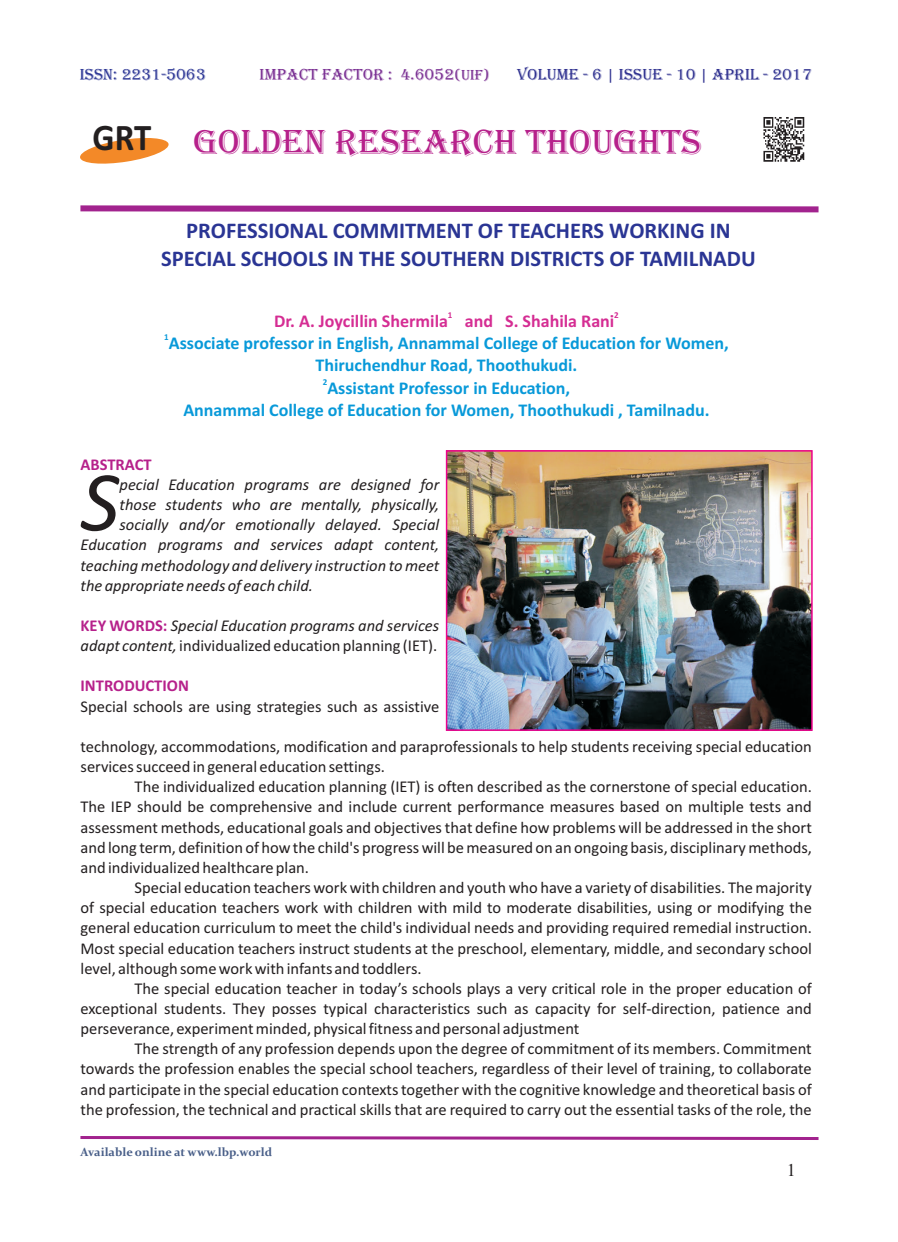
<style>
.page{position:relative;width:898px;height:1242px;background:#fff}
.page>*{position:absolute;margin:0;border:0;box-sizing:border-box;transform-origin:0 0}
.t1{font:italic 86.1px "Calibri";color:#231f20}
.t2{font:700 37.65px "Calibri";color:#231f20;scale:.92 1}
.t3{font:36px "Algerian";color:#b6218b}
.t4{font:700 22.5px/27.5px "Calibri";color:#2a3594;text-align:center}
.t5{font:700 18px/21.9px "Calibri";color:#0899d9;text-align:center}
.t6{font:700 18px "Calibri";color:#d52d93}
.t7{font:18px "Times New Roman";color:#231f20}
.t8{font:16.5px/20.1px "Calibri";color:#231f20;text-align:justify}
.t9{font:italic 16.5px/20.1px "Calibri";color:#231f20}
.t10{font:16.5px "Algerian";color:#2e308f}
.t11{font:16.5px "Algerian";color:#792e92}
.t12{font:700 16.5px "Calibri";color:#b6218b}
.t13{font:16.5px "Algerian";color:#2c3695}
.t14{font:700 12px "Constantia";color:#485e88}
.t15{font:700 9px "Calibri";color:#d52d93}
.t16{font:700 9px "Calibri";color:#0899d9}
.s1{font-size:15px}
.s2{font-weight:700;font-style:normal;color:#b6218b}
.s3{font-style:italic}
</style>
<div class="page">
<svg style="left:80px;top:205px;width:739px;height:8px;background:#b95aaa"></svg>
<svg style="left:80px;top:1136px;width:739px;height:4px;background:#b859a9"></svg>
<img style="left:763px;top:117px;width:42px;height:45px">
<img style="left:447px;top:452px;width:363px;height:277px">
<div style="left:445px;top:450px;width:367px;height:281px;border:1px solid #ed028c"></div>
<svg style="left:80px;top:138px;width:89px;height:26px"></svg>
<p class="t13" style="left:80px;top:66px;width:127px">ISSN: 2231-5063</p>
<p class="t10" style="left:517px;top:66px;width:296px">VOLUME - 6 | ISSUE - 10 | APRIL - 2017</p>
<p class="t11" style="left:259px;top:66px;width:231px">IMPACT FACTOR : 4.6052<span class="s1">(UIF)</span></p>
<h2 class="t2" style="left:92px;top:122px;width:65px">GRT</h2>
<h3 class="t3" style="left:193px;top:122px;width:509px">GOLDEN RESEARCH THOUGHTS</h3>
<h3 class="t4" style="left:161px;top:219px;width:595px">PROFESSIONAL COMMITMENT OF TEACHERS WORKING IN<br>SPECIAL SCHOOLS IN THE SOUTHERN DISTRICTS OF TAMILNADU</h3>
<p class="t15" style="left:448px;top:311px;width:6px">1</p>
<p class="t15" style="left:614px;top:311px;width:6px">2</p>
<p class="t6" style="left:274px;top:313px;width:341px">Dr. A. Joycillin Shermila and S. Shahila Rani</p>
<p class="t16" style="left:164px;top:333px;width:6px">1</p>
<p class="t5" style="left:169px;top:334px;width:561px">Associate professor in English, Annammal College of Education for Women,<br>Thiruchendhur Road, Thoothukudi.</p>
<p class="t16" style="left:322px;top:378px;width:6px">2</p>
<p class="t5" style="left:183px;top:378px;width:527px">Assistant Professor in Education,<br>Annammal College of Education for Women, Thoothukudi , Tamilnadu.</p>
<p class="t12" style="left:81px;top:457px;width:73px">ABSTRACT</p>
<h1 class="t1" style="left:81px;top:466px;width:40px">S</h1>
<p class="t9" style="left:119px;top:476px;width:321px">pecial Education programs are designed for those students who are mentally, physically,</p>
<p class="t9" style="left:80px;top:516px;width:360px;text-align:justify;text-indent:39px">socially and/or emotionally delayed. Special Education programs and services adapt content, teaching methodology and delivery instruction to meet the appropriate needs of each child.</p>
<p class="t9" style="left:81px;top:617px;width:360px"><span class="s2">KEY WORDS:</span> Special Education programs and services</p>
<p class="t8" style="left:80px;top:637px;width:358px"><span class="s3">adapt content,</span> individualized education planning (IET).</p>
<p class="t12" style="left:81px;top:679px;width:110px">INTRODUCTION</p>
<p class="t8" style="left:80px;top:697px;width:360px">Special schools are using strategies such as assistive</p>
<p class="t8" style="left:81px;top:738px;width:732px">technology, accommodations, modification and paraprofessionals to help students receiving special education services succeed in general education settings.</p>
<p class="t8" style="left:80px;top:778px;width:732px;text-indent:54px">The individualized education planning (IET) is often described as the cornerstone of special education.<br>The IEP should be comprehensive and include current performance measures based on multiple tests and assessment methods, educational goals and objectives that define how problems will be addressed in the short and long term, definition of how the child's progress will be measured on an ongoing basis, disciplinary methods, and individualized healthcare plan.</p>
<p class="t8" style="left:80px;top:879px;width:732px;text-indent:54px">Special education teachers work with children and youth who have a variety of disabilities. The majority of special education teachers work with children with mild to moderate disabilities, using or modifying the general education curriculum to meet the child's individual needs and providing required remedial instruction.<br>Most special education teachers instruct students at the preschool, elementary, middle, and secondary school level, although some work with infants and toddlers.</p>
<p class="t8" style="left:80px;top:979px;width:732px;text-indent:54px">The special education teacher in today’s schools plays a very critical role in the proper education of exceptional students. They posses typical characteristics such as capacity for self-direction, patience and perseverance, experiment minded, physicalfitness and personal adjustment</p>
<p class="t8" style="left:80px;top:1040px;width:732px;text-indent:54px">The strength of any profession depends upon the degree of commitment of its members. Commitment towards the profession enables the special school teachers, regardless of their level of training, to collaborate and participate in the special education contexts together with the cognitive knowledge and theoretical basis of the profession, the technical and practical skills that are required to carry out the essential tasks of the role, the</p>
<p class="t14" style="left:81px;top:1147px;width:193px">Available online at www.lbp.world</p>
<p class="t7" style="left:786px;top:1164px;width:10px">1</p>
</div>
